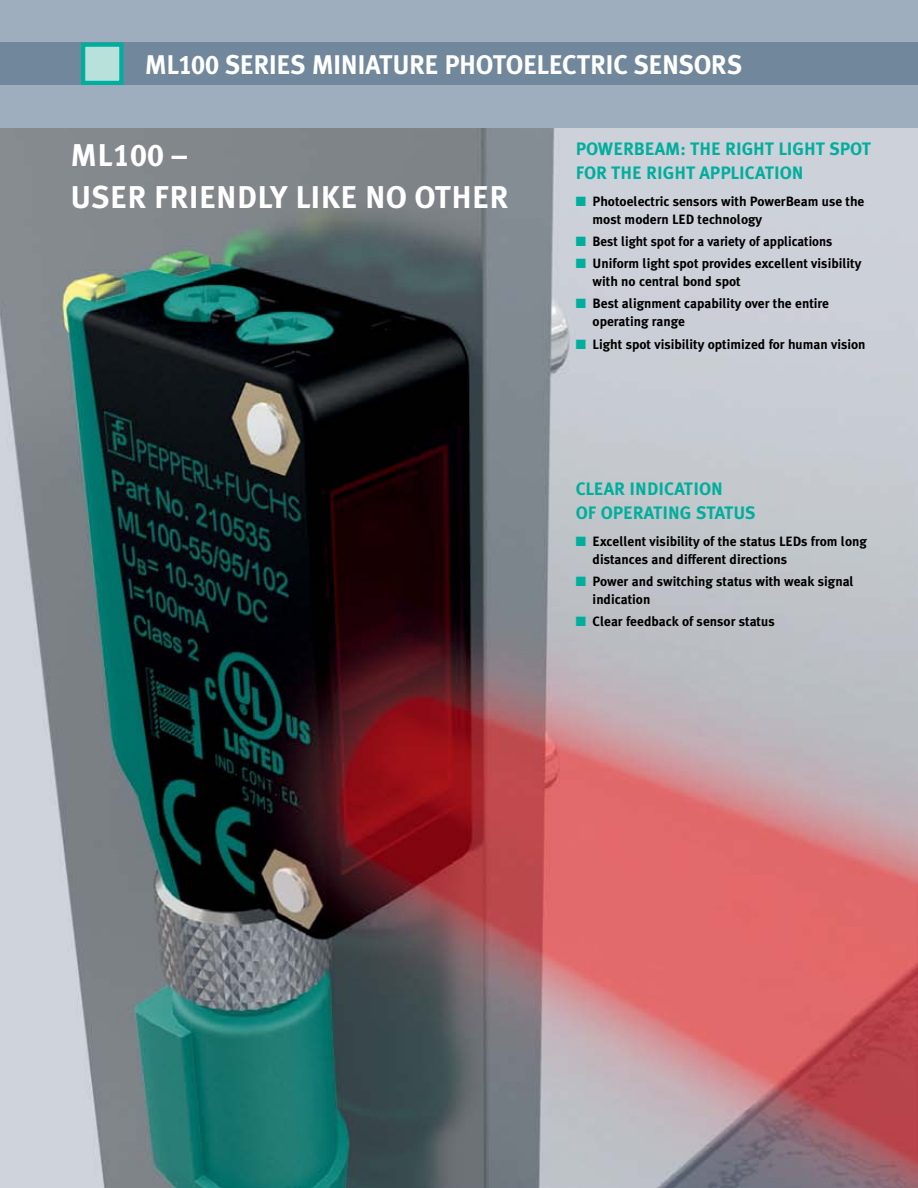
<style>
.page{position:relative;width:918px;height:1188px;background:#fff}
.page>*{position:absolute;margin:0;border:0;box-sizing:border-box;transform-origin:0 0}
.t1{font:700 31.5px/42px "Meta Plus";letter-spacing:.01em;color:#fff}
.t2{font:27px "Meta Plus Bold Caps";letter-spacing:-.02em;color:#fff}
.t3{font:700 18px/24px "Meta Plus";color:#00ae9d}
.t4{font:700 13.5px/18px "Meta Plus";color:#000}
.s1{font-family:"Meta Plus Bold Caps";font-weight:400}
.s2{color:#00ae9d}
</style>
<div class="page">
<img style="left:0;top:128px;width:918px;height:1060px">
<div style="left:0;top:0;width:918px;height:128px;background:#9eaebe"></div>
<div style="left:0;top:43px;width:918px;height:42px;background:#71879b"></div>
<div style="left:81px;top:43px;width:43px;height:42px;background:#b8e1dc;border:4px solid #00ae9d"></div>
<h2 class="t2" style="left:145px;top:49px;width:599px">ML100 SERIES MINIATURE PHOTOELECTRIC SENSORS</h2>
<h1 class="t1" style="left:70px;top:134px;width:432px">ML<span class="s1">100</span> –<br>User fri en dly Li ke No Other</h1>
<h3 class="t3" style="left:576px;top:137px;width:297px">POWERBEAM: THE RIGHT LIGHT SPOT<br>FOR THE RIGHT APPLICATION</h3>
<p class="t4" style="left:593px;top:192px;width:273px;text-indent:-17px"><span class="s2">■</span> Photoelectric sensors with PowerBeam use the most modern LED</p>
<p class="t4" style="left:698px;top:210px;width:66px">technology</p>
<p class="t4" style="left:576px;top:232px;width:258px"><span class="s2">■</span> Best light spot for a variety of applications</p>
<p class="t4" style="left:593px;top:254px;width:270px;text-indent:-17px"><span class="s2">■</span> Uniform light spot provides excellent visibility with no central bond spot</p>
<p class="t4" style="left:593px;top:295px;width:238px;text-indent:-17px"><span class="s2">■</span> Best alignment capability over the entire operating range</p>
<p class="t4" style="left:576px;top:335px;width:291px"><span class="s2">■</span> Light spot visibility optimized for human vision</p>
<h3 class="t3" style="left:576px;top:477px;width:149px">Clear INDICATION of operating</h3>
<h3 class="t3" style="left:696px;top:501px;width:11px">status</h3>
<p class="t4" style="left:593px;top:532px;width:276px;text-indent:-17px"><span class="s2">■</span> Excellent visibility of the status LEDs from long distances and different directions</p>
<p class="t4" style="left:593px;top:572px;width:263px;text-indent:-17px"><span class="s2">■</span> Power and switching status with weak signal indication</p>
<p class="t4" style="left:576px;top:613px;width:201px"><span class="s2">■</span> Clear feedback of sensor status</p>
</div>
